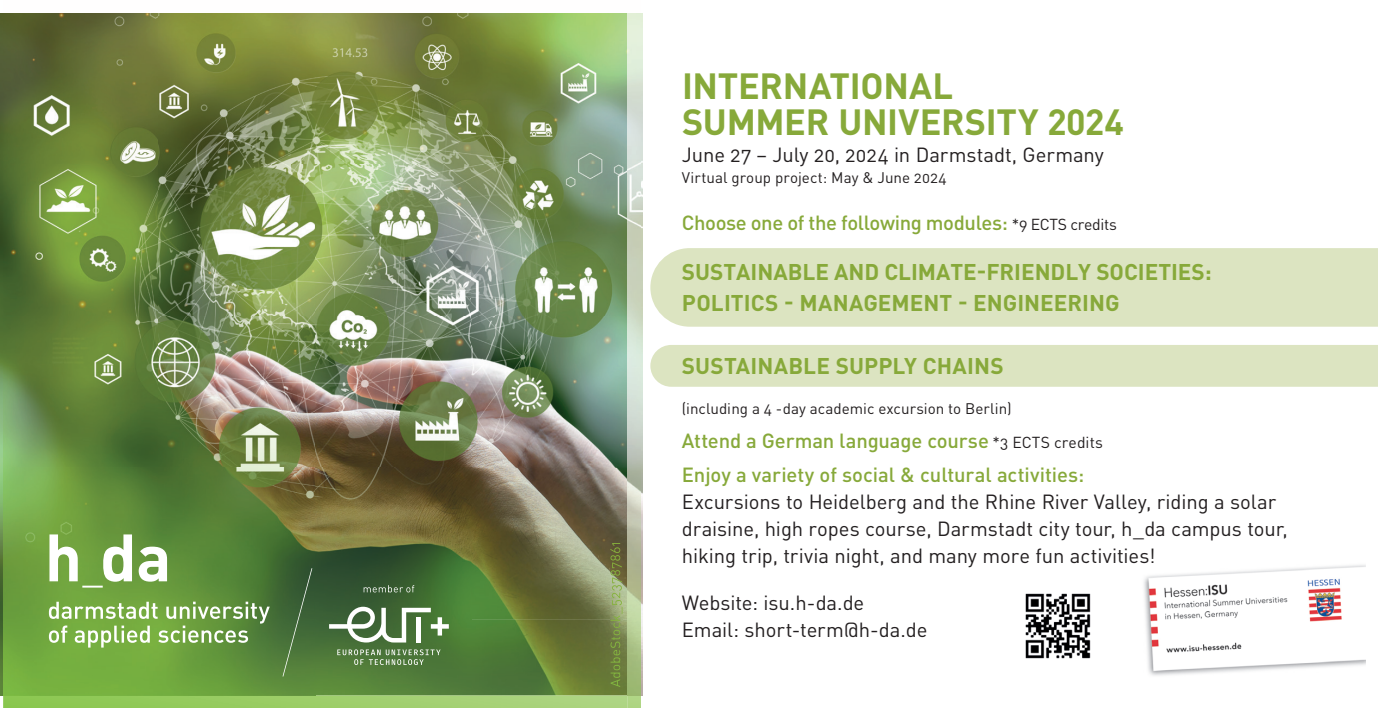
<style>
.page{position:relative;width:1378px;height:708px;background:#fff}
.page>*{position:absolute;margin:0;border:0;box-sizing:border-box;transform-origin:0 0}
.t1{font:700 36px/36px "DINOT";letter-spacing:-.01em;color:#87a93a}
.t2{font:700 22.5px/30.4px "DINOT";color:#87a93a}
.t3{font:20.25px/27px "DINOT";letter-spacing:-.005em;color:#231f20}
.t4{font:500 20.25px/33.8px "DINOT";letter-spacing:-.005em;color:#87a93a}
.t5{font:15.3px "DINOT";letter-spacing:.005em;color:#231f20}
.s1{font-weight:400;font-size:15.75px;color:#231f20}
</style>
<div class="page">
<img style="left:1144px;top:565px;width:221px;height:111px">
<img style="left:1025px;top:593px;width:66px;height:66px">
<div style="left:650px;top:248px;width:728px;height:79px;background:#dce4c1"></div>
<div style="left:650px;top:345px;width:728px;height:42px;background:#dce4c1"></div>
<img style="left:3px;top:13px;width:625px;height:695px">
<svg style="left:628px;top:13px;width:14px;height:695px;background:#c8d4bc"></svg>
<img style="left:610px;top:543px;width:12px;height:144px">
<svg style="left:49px;top:534px;width:118px;height:54px"></svg>
<svg style="left:49px;top:602px;width:221px;height:46px;background:#8bb468"></svg>
<svg style="left:282px;top:568px;width:30px;height:109px;background:#466d3b"></svg>
<svg style="left:364px;top:585px;width:50px;height:7px"></svg>
<svg style="left:337px;top:649px;width:103px;height:16px;background:#6c8f5c"></svg>
<svg style="left:329px;top:607px;width:120px;height:35px"></svg>
<h1 class="t1" style="left:682px;top:67px;width:444px">INTERNATIONAL<br>SUMMER UNIVERSITY 2024</h1>
<p class="t3" style="left:682px;top:141px;width:423px">June 27 – July 20, 2024 in Darmstadt, Germany</p>
<p class="t5" style="left:682px;top:167px;width:266px">Virtual group project: May &amp; June 2024</p>
<p class="t4" style="left:682px;top:205px;width:436px">Choose one of the following modules: <span class="s1">*9 ECTS credits</span></p>
<p class="t2" style="left:682px;top:256px;width:531px">SUSTAINABLE AND CLIMATE-FRIENDLY SOCIETIES:<br>POLITICS - MANAGEMENT - ENGINEERING</p>
<p class="t2" style="left:682px;top:350px;width:323px">SUSTAINABLE SUPPLY CHAINS</p>
<p class="t5" style="left:682px;top:398px;width:331px">(including a 4 -day academic excursion to Berlin)</p>
<p class="t4" style="left:682px;top:423px;width:423px">Attend a German language course <span class="s1">*3 ECTS credits<br></span>Enjoy a variety of social &amp; cultural activities:</p>
<p class="t3" style="left:682px;top:487px;width:607px">Excursions to Heidelberg and the Rhine River Valley, riding a solar draisine, high ropes course, Darmstadt city tour, h_da campus tour, hiking trip, trivia night, and many more fun activities!</p>
<p class="t3" style="left:682px;top:588px;width:247px">Website: isu.h-da.de<br>Email: short-term@h-da.de</p>
</div>
